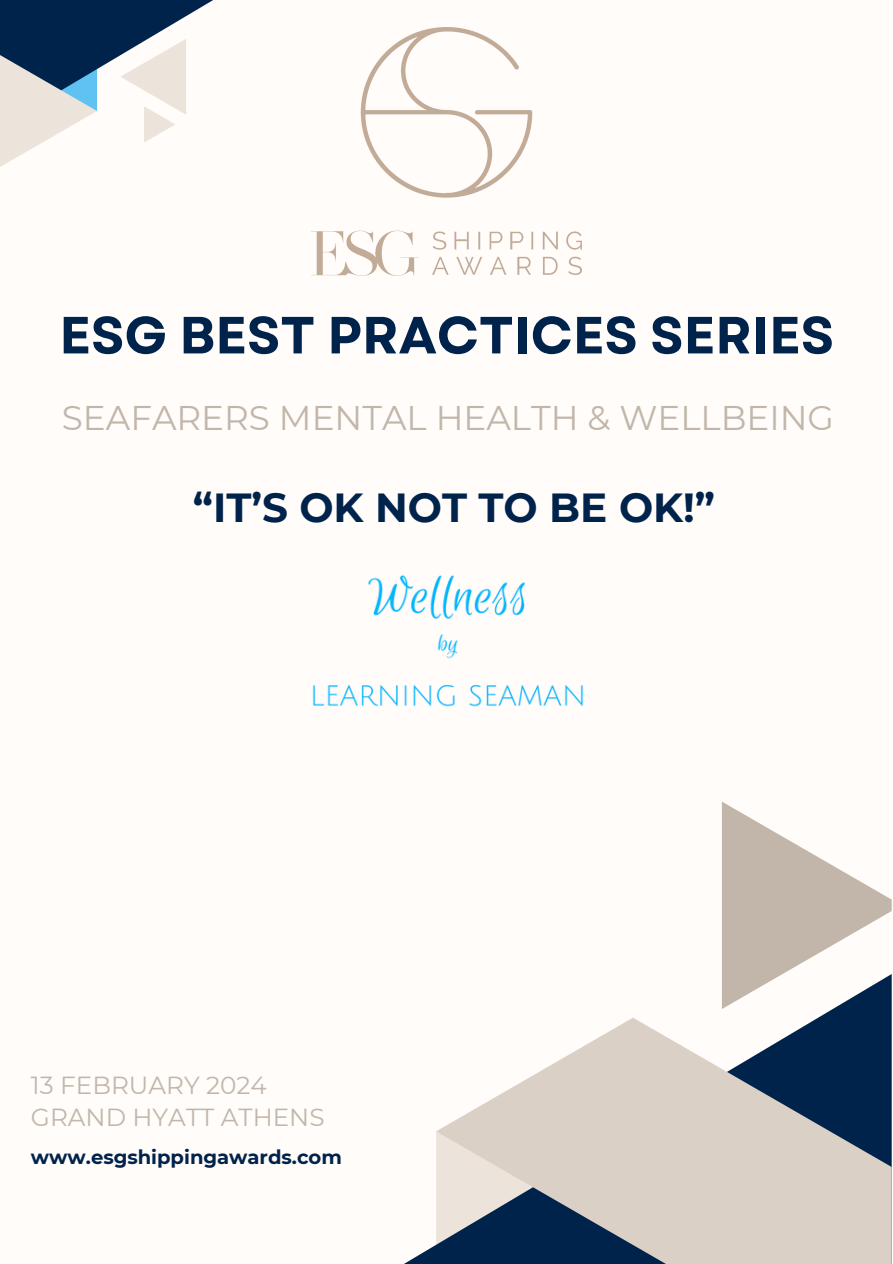
<style>
.page{position:relative;width:893px;height:1264px;background:#fff}
.page>*{position:absolute;margin:0;border:0;box-sizing:border-box;transform-origin:0 0}
.t1{font:700 52.2px "Garet";color:#00234c}
.t2{font:700 40.5px "Montserrat";color:#00234c}
.t3{font:34.2px "Montserrat";color:#c2b6aa}
.t4{font:24.75px/32.7px "Montserrat";color:#c2b6aa}
.t5{font:700 19.5px "Montserrat";color:#00234c}
</style>
<div class="page">
<div style="left:0;top:0;width:892px;height:1263px;background:#fffcfa"></div>
<svg style="left:0;top:0;width:213px;height:167px"></svg>
<img style="left:312px;top:575px;width:272px;height:132px">
<svg style="left:722px;top:802px;width:169px;height:172px"></svg>
<svg style="left:405px;top:974px;width:486px;height:289px"></svg>
<svg style="left:436px;top:1017px;width:455px;height:246px;background:#b2b2b4"></svg>
<img style="left:311px;top:27px;width:270px;height:249px">
<p class="t1" style="left:59px;top:297px;width:776px">ESG BEST PRACTICES SERIES</p>
<p class="t3" style="left:62px;top:397px;width:773px">SEAFARERS MENTAL HEALTH &amp; WELLBEING</p>
<p class="t2" style="left:193px;top:482px;width:523px">“IT’S OK NOT TO BE OK!”</p>
<p class="t4" style="left:31px;top:1068px;width:295px">13 FEBRUARY 2024<br>GRAND HYATT ATHENS</p>
<p class="t5" style="left:31px;top:1144px;width:312px">www.esgshippingawards.com</p>
</div>
